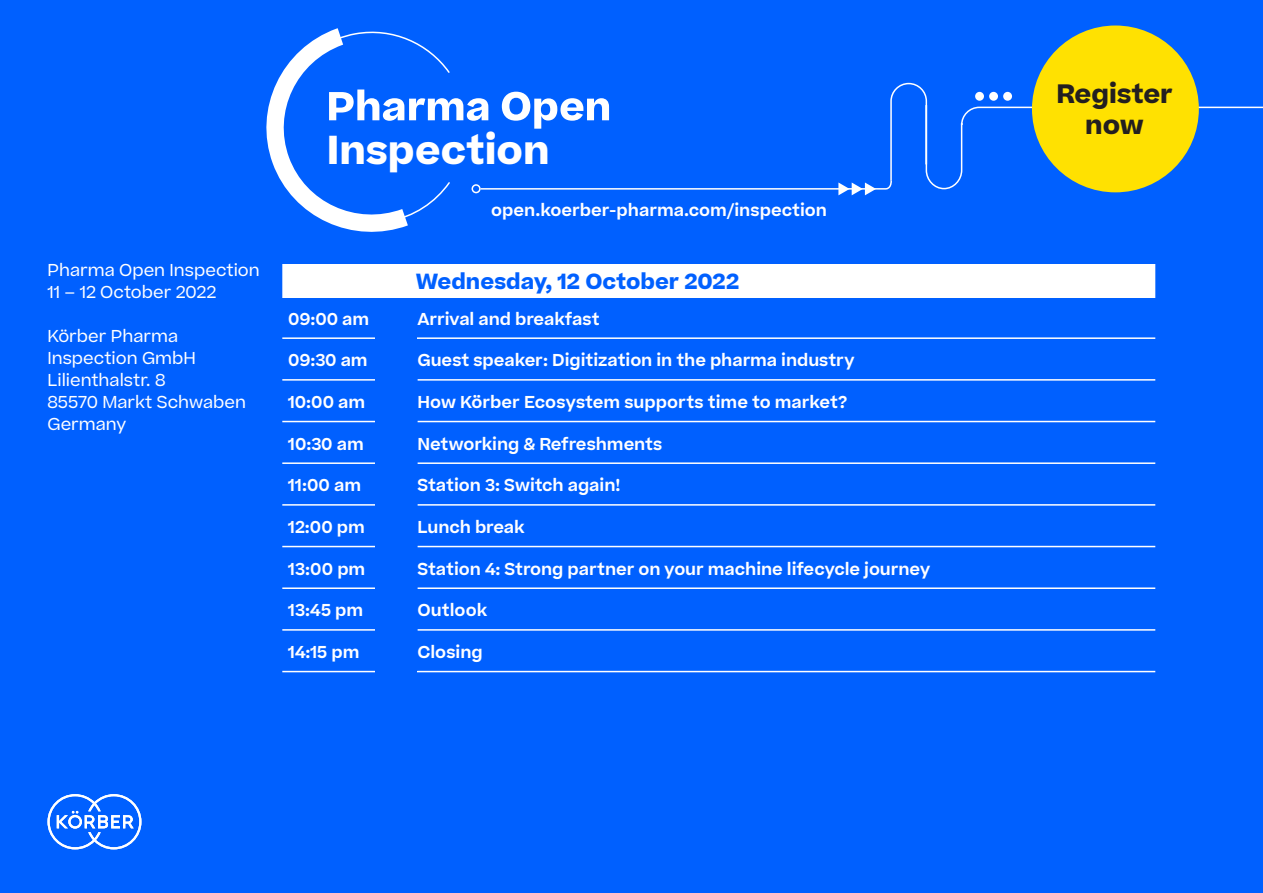
<style>
.page{position:relative;width:1263px;height:893px;background:#0060ff}
.page>*{position:absolute;margin:0;border:0;box-sizing:border-box;transform-origin:0 0}
.t1{font:700 38.7px "Koerber";color:#fff}
.t2{font:700 25.5px/30.6px "Koerber";color:#231f20;text-align:center}
.t3{font:700 21px "Koerber";color:#0060ff}
.t4{font:600 16.5px "Koerber";letter-spacing:-.005em;color:#fff}
.Communicative_Headli{font:16.5px/21.9px "Koerber";color:#fff}
</style>
<div class="page">
<svg style="left:47px;top:794px;width:94px;height:55px"></svg>
<div style="left:282px;top:264px;width:873px;height:34px;background:#fff"></div>
<svg style="left:282px;top:420px;width:873px;height:251px"></svg>
<hr style="left:417px;top:462px;width:738px;height:2px;background:#fff">
<hr style="left:417px;top:504px;width:738px;height:2px;background:#fff">
<hr style="left:282px;top:379px;width:120px;height:2px;background:#fff">
<hr style="left:417px;top:379px;width:738px;height:2px;background:#fff">
<hr style="left:282px;top:421px;width:120px;height:1px;background:#fff">
<hr style="left:417px;top:421px;width:738px;height:1px;background:#fff">
<hr style="left:282px;top:462px;width:120px;height:2px;background:#fff">
<hr style="left:282px;top:504px;width:120px;height:2px;background:#fff">
<hr style="left:282px;top:546px;width:120px;height:1px;background:#fff">
<hr style="left:417px;top:546px;width:738px;height:1px;background:#fff">
<hr style="left:282px;top:587px;width:120px;height:2px;background:#fff">
<hr style="left:417px;top:587px;width:738px;height:2px;background:#fff">
<hr style="left:282px;top:629px;width:120px;height:2px;background:#fff">
<hr style="left:417px;top:629px;width:738px;height:2px;background:#fff">
<hr style="left:282px;top:671px;width:128px;height:1px;background:#fff">
<hr style="left:410px;top:671px;width:745px;height:1px;background:#fff">
<hr style="left:282px;top:337px;width:128px;height:2px;background:#fff">
<hr style="left:410px;top:337px;width:745px;height:2px;background:#fff">
<svg style="left:266px;top:25px;width:997px;height:207px"></svg>
<div style="left:375px;top:304px;width:42px;height:563px;background:#0060ff"></div>
<div style="left:1032px;top:26px;width:167px;height:166px;background:#ffe101;border-radius:50%"></div>
<p class="Communicative_Headli" style="left:47px;top:259px;width:214px">Pharma Open Inspection<br>11 – 12 October 2022</p>
<p class="Communicative_Headli" style="left:47px;top:325px;width:150px">Körber Pharma<br>Inspection GmbH</p>
<p class="Communicative_Headli" style="left:47px;top:369px;width:120px">Lilienthalstr. 8</p>
<p class="Communicative_Headli" style="left:47px;top:391px;width:200px">85570 Markt Schwaben</p>
<p class="Communicative_Headli" style="left:47px;top:413px;width:80px">Germany</p>
<p class="t1" style="left:327px;top:124px;width:224px">Inspection</p>
<p class="t4" style="left:491px;top:199px;width:337px">open.koerber-pharma.com/inspection</p>
<p class="t3" style="left:416px;top:267px;width:325px">Wednesday, 12 October 2022</p>
<p class="t4" style="left:288px;top:308px;width:83px">09:00 am</p>
<p class="t4" style="left:417px;top:308px;width:184px">Arrival and breakfast</p>
<p class="t4" style="left:288px;top:349px;width:81px">09:30 am</p>
<p class="t4" style="left:417px;top:349px;width:438px">Guest speaker: Digitization in the pharma industry</p>
<p class="t4" style="left:288px;top:391px;width:78px">10:00 am</p>
<p class="t4" style="left:417px;top:391px;width:432px">How Körber Ecosystem supports time to market?</p>
<p class="t4" style="left:288px;top:433px;width:77px">10:30 am</p>
<p class="t4" style="left:417px;top:433px;width:246px">Networking &amp; Refreshments</p>
<p class="t4" style="left:288px;top:474px;width:75px">11:00 am</p>
<p class="t4" style="left:417px;top:474px;width:205px">Station 3: Switch again!</p>
<p class="t4" style="left:288px;top:516px;width:78px">12:00 pm</p>
<p class="t4" style="left:417px;top:516px;width:109px">Lunch break</p>
<p class="t4" style="left:288px;top:558px;width:79px">13:00 pm</p>
<p class="t4" style="left:417px;top:558px;width:514px">Station 4: Strong partner on your machine lifecycle journey</p>
<p class="t4" style="left:288px;top:599px;width:77px">13:45 pm</p>
<p class="t4" style="left:417px;top:599px;width:71px">Outlook</p>
<p class="t4" style="left:288px;top:641px;width:73px">14:15 pm</p>
<p class="t4" style="left:417px;top:641px;width:67px">Closing</p>
<p class="t2" style="left:1056px;top:79px;width:118px">Register now</p>
</div>
